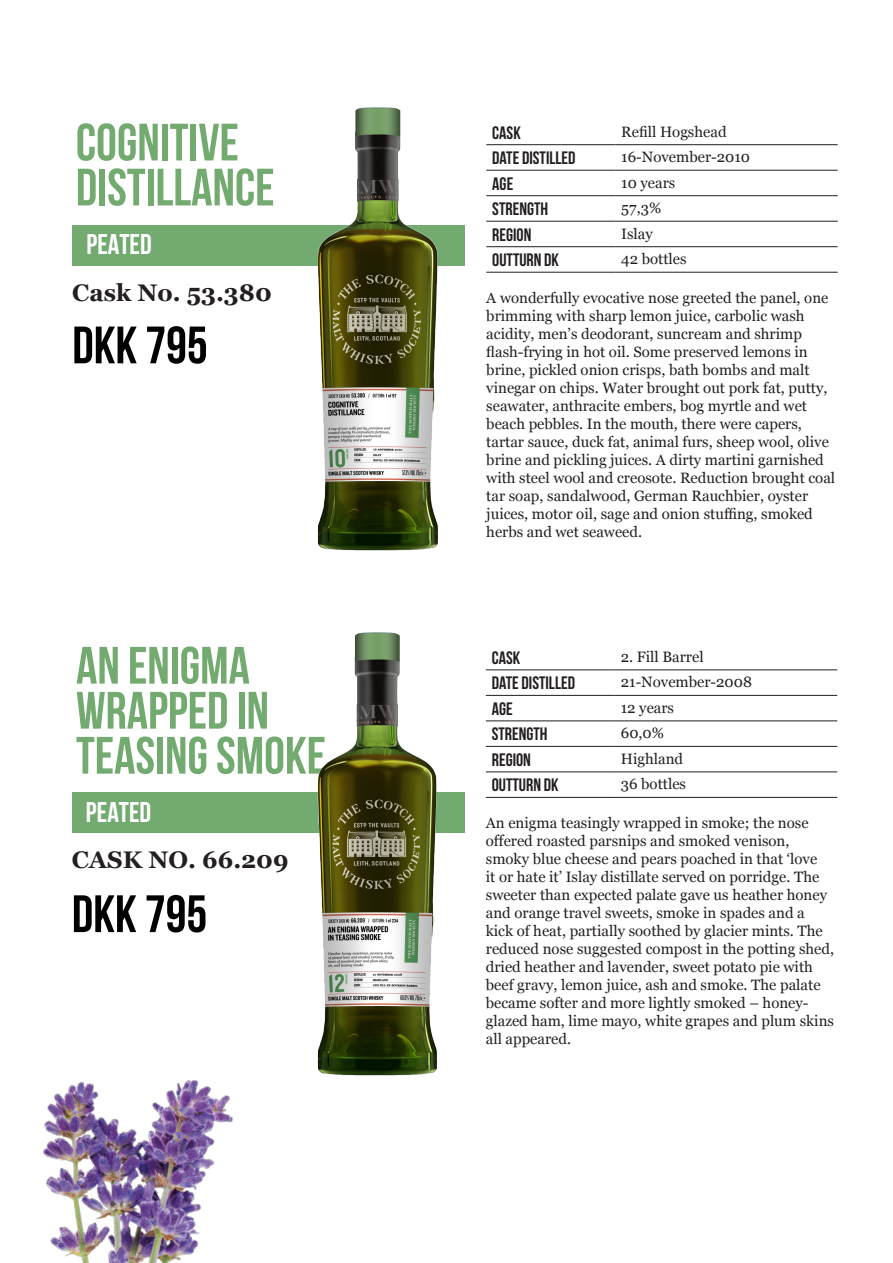
<style>
.page{position:relative;width:893px;height:1263px;background:#fff}
.page>*{position:absolute;margin:0;border:0;box-sizing:border-box;transform-origin:0 0}
.t1{font:700 52.5px/45px "Bebas Neue";color:#73aa70}
.t2{font:700 52.5px "Bebas Neue";color:#000001}
.t3{font:700 28.5px "Bebas Neue";color:#fff}
.t4{font:700 24px "Georgia";color:#231f20}
.t5{font:700 18px "Bebas Neue";color:#231f20}
.t6{font:15px/18px "Georgia";color:#231f20}
</style>
<div class="page">
<div style="left:72px;top:225px;width:393px;height:40px;background:#73aa70"></div>
<img style="left:313px;top:107px;width:127px;height:444px">
<hr style="left:486px;top:144px;width:129px;height:1px;background:#231f20">
<hr style="left:615px;top:144px;width:223px;height:1px;background:#231f20">
<hr style="left:486px;top:170px;width:129px;height:1px;background:#231f20">
<hr style="left:615px;top:170px;width:223px;height:1px;background:#231f20">
<hr style="left:486px;top:195px;width:129px;height:1px;background:#231f20">
<hr style="left:615px;top:195px;width:223px;height:1px;background:#231f20">
<hr style="left:486px;top:221px;width:129px;height:1px;background:#231f20">
<hr style="left:615px;top:221px;width:223px;height:1px;background:#231f20">
<hr style="left:486px;top:246px;width:129px;height:1px;background:#231f20">
<hr style="left:615px;top:246px;width:223px;height:1px;background:#231f20">
<hr style="left:486px;top:272px;width:129px;height:1px;background:#231f20">
<hr style="left:615px;top:272px;width:223px;height:1px;background:#231f20">
<div style="left:72px;top:793px;width:392px;height:40px;background:#73aa70"></div>
<img style="left:313px;top:632px;width:126px;height:444px">
<hr style="left:486px;top:669px;width:129px;height:1px;background:#231f20">
<hr style="left:615px;top:669px;width:222px;height:1px;background:#231f20">
<hr style="left:486px;top:695px;width:129px;height:1px;background:#231f20">
<hr style="left:615px;top:695px;width:222px;height:1px;background:#231f20">
<hr style="left:486px;top:720px;width:129px;height:1px;background:#231f20">
<hr style="left:615px;top:720px;width:222px;height:1px;background:#231f20">
<hr style="left:486px;top:746px;width:129px;height:1px;background:#231f20">
<hr style="left:615px;top:746px;width:222px;height:1px;background:#231f20">
<hr style="left:486px;top:771px;width:129px;height:1px;background:#231f20">
<hr style="left:615px;top:771px;width:222px;height:1px;background:#231f20">
<hr style="left:486px;top:797px;width:129px;height:1px;background:#231f20">
<hr style="left:615px;top:797px;width:222px;height:1px;background:#231f20">
<img style="left:43px;top:1080px;width:190px;height:183px">
<p class="t1" style="left:76px;top:119px;width:200px">COGNITIVE<br>DISTILLANCE</p>
<p class="t3" style="left:86px;top:229px;width:67px">PEATED</p>
<p class="t4" style="left:72px;top:274px;width:201px">Cask No. 53.380</p>
<p class="t2" style="left:72px;top:316px;width:137px">DKK 795</p>
<p class="t1" style="left:76px;top:642px;width:251px">AN ENIGMA<br>WRAPPED IN<br>TEASING SMOKE</p>
<p class="t3" style="left:86px;top:796px;width:67px">PEATED</p>
<p class="t4" style="left:72px;top:842px;width:218px">CASK NO. 66.209</p>
<p class="t2" style="left:72px;top:885px;width:137px">DKK 795</p>
<p class="t5" style="left:492px;top:123px;width:30px">CASK</p>
<p class="t6" style="left:621px;top:122px;width:107px">Refill Hogshead</p>
<p class="t5" style="left:492px;top:148px;width:85px">DATE DISTILLED</p>
<p class="t6" style="left:621px;top:147px;width:130px">16-November-2010</p>
<p class="t5" style="left:492px;top:174px;width:22px">AGE</p>
<p class="t6" style="left:621px;top:173px;width:56px">10 years</p>
<p class="t5" style="left:492px;top:199px;width:57px">STRENGTH</p>
<p class="t6" style="left:621px;top:198px;width:42px">57,3%</p>
<p class="t5" style="left:492px;top:225px;width:41px">REGION</p>
<p class="t6" style="left:621px;top:224px;width:33px">Islay</p>
<p class="t5" style="left:492px;top:250px;width:68px">OUTTURN DK</p>
<p class="t6" style="left:621px;top:249px;width:67px">42 bottles</p>
<p class="t6" style="left:486px;top:288px;width:350px">A wonderfully evocative nose greeted the panel, one brimming with sharp lemon juice, carbolic wash acidity, men’s deodorant, suncream and shrimp flash-frying in hot oil. Some preserved lemons in brine, pickled onion crisps, bath bombs and malt vinegar on chips. Water brought out pork fat, putty, seawater, anthracite embers, bog myrtle and wet beach pebbles. In the mouth, there were capers, tartar sauce, duck fat, animal furs, sheep wool, olive brine and pickling juices. A dirty martini garnished with steel wool and creosote. Reduction brought coal tar soap, sandalwood, German Rauchbier, oyster juices, motor oil, sage and onion stuffing, smoked herbs and wet seaweed.</p>
<p class="t5" style="left:492px;top:648px;width:30px">CASK</p>
<p class="t6" style="left:621px;top:647px;width:84px">2. Fill Barrel</p>
<p class="t5" style="left:492px;top:673px;width:85px">DATE DISTILLED</p>
<p class="t6" style="left:621px;top:672px;width:133px">21-November-2008</p>
<p class="t5" style="left:492px;top:699px;width:22px">AGE</p>
<p class="t6" style="left:621px;top:698px;width:55px">12 years</p>
<p class="t5" style="left:492px;top:724px;width:57px">STRENGTH</p>
<p class="t6" style="left:621px;top:723px;width:45px">60,0%</p>
<p class="t5" style="left:492px;top:750px;width:41px">REGION</p>
<p class="t6" style="left:621px;top:749px;width:64px">Highland</p>
<p class="t5" style="left:492px;top:775px;width:68px">OUTTURN DK</p>
<p class="t6" style="left:621px;top:774px;width:67px">36 bottles</p>
<p class="t6" style="left:486px;top:813px;width:350px">An enigma teasingly wrapped in smoke; the nose offered roasted parsnips and smoked venison, smoky blue cheese and pears poached in that ‘love<br>it or hate it’ Islay distillate served on porridge. The sweeter than expected palate gave us heather honey and orange travel sweets, smoke in spades and a kick of heat, partially soothed by glacier mints. The reduced nose suggested compost in the potting shed, dried heather and lavender, sweet potato pie with beef gravy, lemon juice, ash and smoke. The palate became softer and more lightly smoked – honey&shy;glazed ham, lime mayo, white grapes and plum skins all appeared.</p>
</div>
